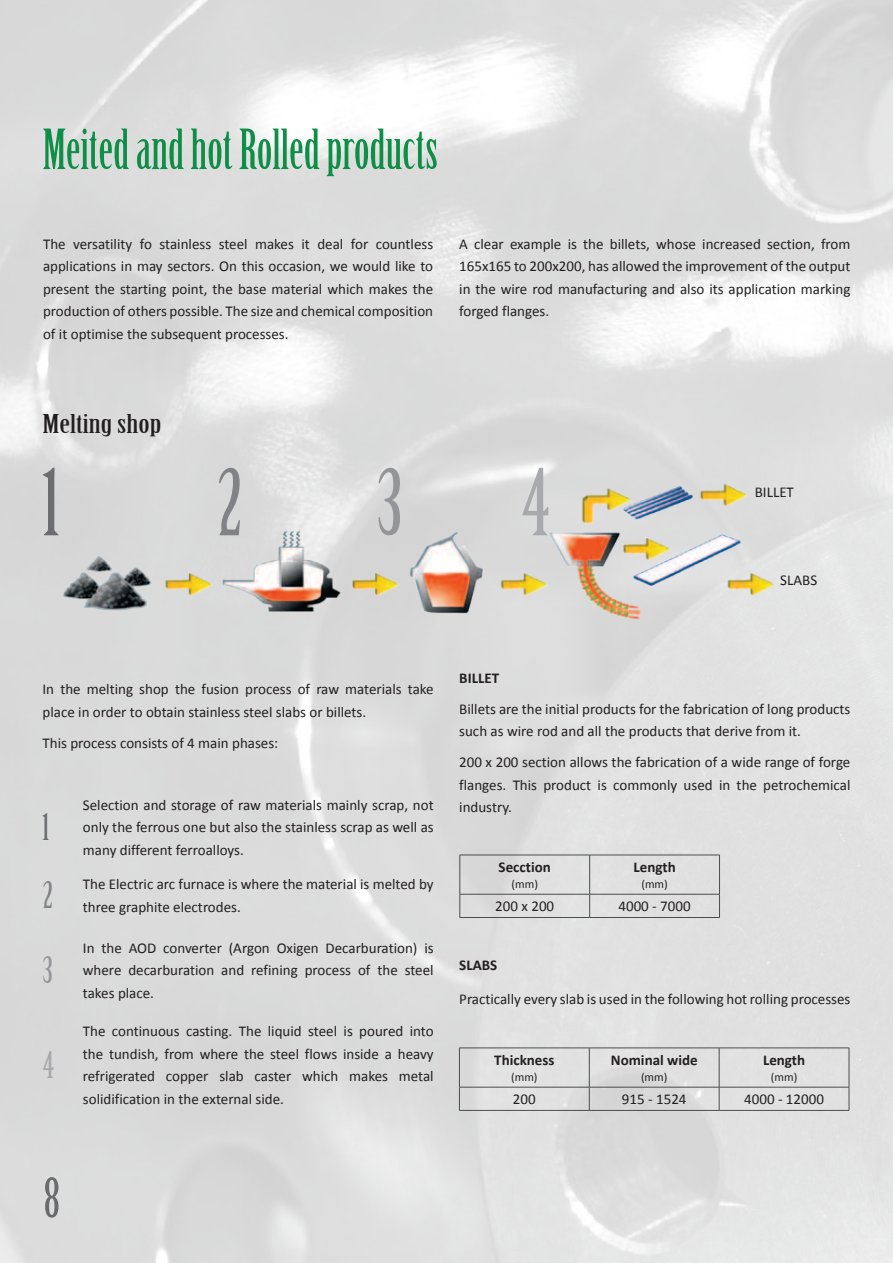
<style>
.page{position:relative;width:893px;height:1263px;background:#fff}
.page>*{position:absolute;margin:0;border:0;box-sizing:border-box;transform-origin:0 0}
.t1{font:90px "Birch Std";color:#6c6d70}
.t2{font:90px "Birch Std";color:#808285}
.t3{font:90px "Birch Std";color:#939598}
.t4{font:90px "Birch Std";color:#a8a9ad}
.t5{font:54px "Birch Std";color:#0f8e48}
.t6{font:54px "Birch Std";color:#6b6b6e}
.t7{font:36px "Birch Std";color:#6c6d70}
.t8{font:36px "Birch Std";color:#808285}
.t9{font:36px "Birch Std";color:#939598}
.t10{font:36px "Birch Std";color:#a8a9ad}
.t11{font:25.35px "Birch Std";color:#231f20;scale:1.54 1}
.t12{font:15px/22.5px "Calibri";color:#231f20;text-align:justify}
.t13{font:700 15px "Calibri";color:#231f20}
.t14{font:12px "Calibri";color:#231f20}
</style>
<div class="page">
<img style="left:44px;top:452px;width:744px;height:206px">
<hr style="left:459px;top:1048px;width:130px;height:1px;background:#4b4c4d">
<hr style="left:459px;top:1048px;width:1px;height:39px;background:#4b4c4d">
<hr style="left:589px;top:1048px;width:130px;height:1px;background:#4b4c4d">
<hr style="left:589px;top:1048px;width:1px;height:39px;background:#4b4c4d">
<hr style="left:719px;top:1048px;width:130px;height:1px;background:#4b4c4d">
<hr style="left:719px;top:1048px;width:1px;height:39px;background:#4b4c4d">
<hr style="left:849px;top:1048px;width:1px;height:39px;background:#4b4c4d">
<hr style="left:459px;top:1087px;width:130px;height:1px;background:#4b4c4d">
<svg style="left:459px;top:1087px;width:1px;height:23px"></svg>
<hr style="left:589px;top:1087px;width:130px;height:1px;background:#4b4c4d">
<svg style="left:589px;top:1087px;width:1px;height:23px"></svg>
<hr style="left:719px;top:1087px;width:130px;height:1px;background:#4b4c4d">
<svg style="left:719px;top:1087px;width:1px;height:23px"></svg>
<svg style="left:849px;top:1087px;width:1px;height:23px"></svg>
<hr style="left:459px;top:1110px;width:130px;height:1px;background:#4b4c4d">
<hr style="left:589px;top:1110px;width:130px;height:1px;background:#4b4c4d">
<hr style="left:719px;top:1110px;width:130px;height:1px;background:#4b4c4d">
<hr style="left:460px;top:855px;width:130px;height:1px;background:#4b4c4d">
<hr style="left:460px;top:855px;width:1px;height:39px;background:#4b4c4d">
<hr style="left:590px;top:855px;width:130px;height:1px;background:#4b4c4d">
<hr style="left:589px;top:855px;width:1px;height:39px;background:#4b4c4d">
<hr style="left:719px;top:855px;width:1px;height:39px;background:#4b4c4d">
<hr style="left:460px;top:894px;width:130px;height:1px;background:#4b4c4d">
<svg style="left:460px;top:894px;width:1px;height:23px"></svg>
<hr style="left:590px;top:894px;width:130px;height:1px;background:#4b4c4d">
<svg style="left:589px;top:894px;width:1px;height:23px"></svg>
<svg style="left:719px;top:894px;width:1px;height:23px"></svg>
<hr style="left:460px;top:917px;width:130px;height:1px;background:#4b4c4d">
<hr style="left:590px;top:917px;width:130px;height:1px;background:#4b4c4d">
<h2 class="t5" style="left:43px;top:119px;width:397px">Meited and hot Rolled products</h2>
<p class="t12" style="left:43px;top:233px;width:392px">The versatility fo stainless steel makes it deal for countless applications in may sectors. On this occasion, we would like to present the starting point, the base material which makes the production of others possible. The size and chemical composition of it optimise the subsequent processes.</p>
<p class="t12" style="left:459px;top:233px;width:393px">A clear example is the billets, whose increased section, from 165x165 to 200x200, has allowed the improvement of the output in the wire rod manufacturing and also its application marking forged flanges.</p>
<h3 class="t11" style="left:43px;top:410px;width:79px">Melting shop</h3>
<h1 class="t1" style="left:43px;top:452px;width:19px">1</h1>
<h1 class="t2" style="left:218px;top:452px;width:26px">2</h1>
<h1 class="t3" style="left:377px;top:452px;width:26px">3</h1>
<h1 class="t4" style="left:522px;top:452px;width:28px">4</h1>
<p class="t12" style="left:755px;top:481px;width:41px">BILLET</p>
<p class="t12" style="left:780px;top:569px;width:38px">SLABS</p>
<p class="t12" style="left:43px;top:678px;width:393px">In the melting shop the fusion process of raw materials take place in order to obtain stainless steel slabs or billets.</p>
<p class="t12" style="left:43px;top:732px;width:237px">This process consists of 4 main phases:</p>
<h3 class="t7" style="left:43px;top:807px;width:8px">1</h3>
<h3 class="t8" style="left:43px;top:875px;width:11px">2</h3>
<h3 class="t9" style="left:43px;top:950px;width:11px">3</h3>
<h3 class="t10" style="left:43px;top:1045px;width:12px">4</h3>
<p class="t12" style="left:83px;top:794px;width:352px">Selection and storage of raw materials mainly scrap, not only the ferrous one but also the stainless scrap as well as many different ferroalloys.</p>
<p class="t12" style="left:83px;top:873px;width:352px">The Electric arc furnace is where the material is melted by three graphite electrodes.</p>
<p class="t12" style="left:83px;top:936px;width:352px">In the AOD converter (Argon Oxigen Decarburation) is where decarburation and refining process of the steel takes place.</p>
<p class="t12" style="left:83px;top:1020px;width:352px">The continuous casting. The liquid steel is poured into the tundish, from where the steel flows inside a heavy refrigerated copper slab caster which makes metal solidification in the external side.</p>
<p class="t13" style="left:459px;top:669px;width:41px">BILLET</p>
<p class="t12" style="left:459px;top:698px;width:393px">Billets are the initial products for the fabrication of long products such as wire rod and all the products that derive from it.</p>
<p class="t12" style="left:459px;top:751px;width:393px">200 x 200 section allows the fabrication of a wide range of forge flanges. This product is commonly used in the petrochemical industry.</p>
<p class="t13" style="left:499px;top:858px;width:54px">Secction</p>
<p class="t14" style="left:511px;top:877px;width:28px">(mm)</p>
<p class="t13" style="left:633px;top:858px;width:44px">Length</p>
<p class="t14" style="left:641px;top:877px;width:28px">(mm)</p>
<p class="t12" style="left:495px;top:895px;width:60px">200 x 200</p>
<p class="t12" style="left:618px;top:895px;width:74px">4000 - 7000</p>
<p class="t13" style="left:459px;top:955px;width:40px">SLABS</p>
<p class="t12" style="left:459px;top:988px;width:393px">Practically every slab is used in the following hot rolling processes</p>
<p class="t13" style="left:494px;top:1050px;width:62px">Thickness</p>
<p class="t14" style="left:511px;top:1069px;width:28px">(mm)</p>
<p class="t13" style="left:611px;top:1050px;width:88px">Nominal wide</p>
<p class="t14" style="left:641px;top:1069px;width:28px">(mm)</p>
<p class="t13" style="left:763px;top:1050px;width:44px">Length</p>
<p class="t14" style="left:771px;top:1069px;width:28px">(mm)</p>
<p class="t12" style="left:513px;top:1088px;width:24px">200</p>
<p class="t12" style="left:622px;top:1088px;width:66px">915 - 1524</p>
<p class="t12" style="left:744px;top:1088px;width:81px">4000 - 12000</p>
<h2 class="t6" style="left:44px;top:1167px;width:18px">8</h2>
</div>
